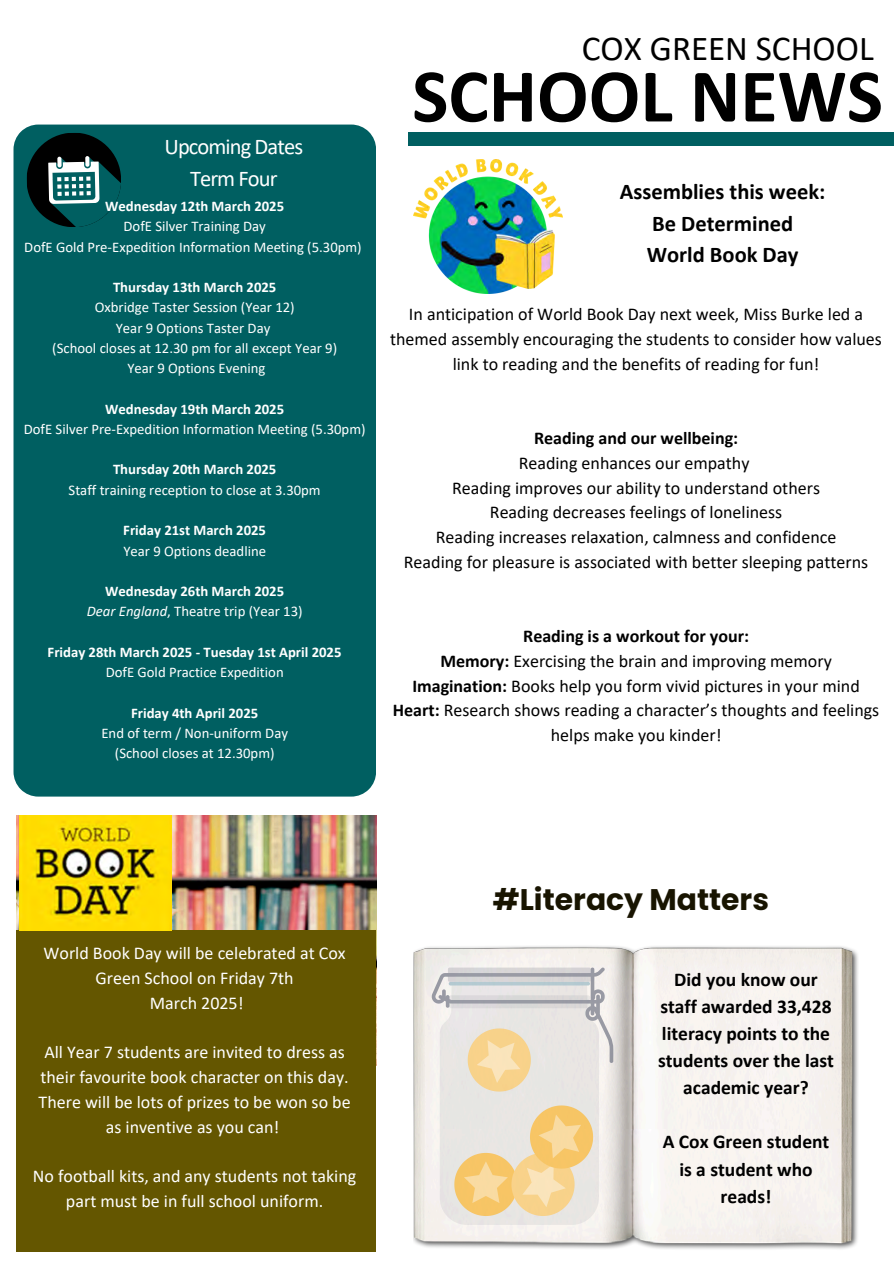
<style>
.page{position:relative;width:894px;height:1264px;background:#fff}
.page>*{position:absolute;margin:0;border:0;box-sizing:border-box;transform-origin:0 0}
.t1{font:700 76.5px "Calibri";color:#000}
.t2{font:35.1px "Calibri";color:#000}
.t3{font:700 29.85px "Poppins";color:#181400}
.t4{font:700 22.5px/31.5px "Calibri";color:#000;text-align:center}
.t5{font:22.5px/31.5px "Calibri";letter-spacing:-.04em;color:#fff;text-align:center}
.t6{font:700 19.5px/27px "Calibri";color:#000;text-align:center}
.t7{font:18px/24.8px "Calibri";color:#000;text-align:center}
.t8{font:18px/24.8px "Calibri";color:#fff;text-align:center}
.t9{font:700 18px "Calibri";color:#000}
.t10{font:14.7px "Calibri";color:#fff}
.t11{font:700 14.7px "Calibri";color:#fff}
.s1{font-style:italic}
.s2{font-weight:700}
</style>
<div class="page">
<div style="left:13px;top:124px;width:363px;height:672px;background:#005f61"></div>
<svg style="left:25px;top:132px;width:97px;height:96px;background:#1e5051"></svg>
<svg style="left:85px;top:156px;width:4px;height:11px"></svg>
<div style="left:408px;top:132px;width:485px;height:14px;background:#005f61"></div>
<img style="left:414px;top:946px;width:444px;height:303px">
<img style="left:17px;top:815px;width:359px;height:115px">
<div style="left:17px;top:930px;width:359px;height:321px;background:#645600"></div>
<img style="left:19px;top:815px;width:152px;height:115px">
<svg style="left:431px;top:967px;width:182px;height:259px;background:#e8ddc9"></svg>
<img style="left:414px;top:160px;width:148px;height:134px">
<div style="left:159px;top:134px;width:150px;height:60px;background:#005f61"></div>
<h5 class="t5" style="left:164px;top:133px;width:140px">Upcoming Dates<br>Term Four</h5>
<p class="t11" style="left:105px;top:200px;width:180px">Wednesday 12th March 2025</p>
<p class="t10" style="left:123px;top:220px;width:144px">DofE Silver Training Day</p>
<p class="t10" style="left:24px;top:240px;width:339px">DofE Gold Pre-Expedition Information Meeting (5.30pm)</p>
<p class="t11" style="left:113px;top:281px;width:165px">Thursday 13th March 2025</p>
<p class="t10" style="left:95px;top:301px;width:201px">Oxbridge Taster Session (Year 12)</p>
<p class="t10" style="left:116px;top:321px;width:156px">Year 9 Options Taster Day</p>
<p class="t10" style="left:52px;top:342px;width:286px">(School closes at 12.30 pm for all except Year 9)</p>
<p class="t10" style="left:127px;top:362px;width:139px">Year 9 Options Evening</p>
<p class="t11" style="left:105px;top:402px;width:180px">Wednesday 19th March 2025</p>
<p class="t10" style="left:24px;top:423px;width:343px">DofE Silver Pre-Expedition Information Meeting (5.30pm)</p>
<p class="t11" style="left:113px;top:463px;width:165px">Thursday 20th March 2025</p>
<h4 class="t10" style="left:69px;top:483px;width:253px">Staff training reception to close at 3.30pm</h4>
<p class="t11" style="left:123px;top:524px;width:144px">Friday 21st March 2025</p>
<p class="t10" style="left:123px;top:544px;width:144px">Year 9 Options deadline</p>
<p class="t11" style="left:105px;top:585px;width:180px">Wednesday 26th March 2025</p>
<p class="t10" style="left:87px;top:605px;width:217px"><span class="s1">Dear England</span>, Theatre trip (Year 13)</p>
<p class="t11" style="left:48px;top:645px;width:295px">Friday 28th March 2025 - Tuesday 1st April 2025</p>
<p class="t10" style="left:106px;top:666px;width:179px">DofE Gold Practice Expedition</p>
<p class="t11" style="left:131px;top:706px;width:129px">Friday 4th April 2025</p>
<p class="t10" style="left:101px;top:726px;width:188px">End of term / Non-uniform Day</p>
<p class="t10" style="left:115px;top:747px;width:161px">(School closes at 12.30pm)</p>
<h2 class="t2" style="left:581px;top:33px;width:293px">COX GREEN SCHOOL</h2>
<h1 class="t1" style="left:412px;top:64px;width:472px">SCHOOL NEWS</h1>
<p class="t4" style="left:619px;top:178px;width:207px">Assemblies this week:<br>Be Determined<br>World Book Day</p>
<p class="t7" style="left:390px;top:303px;width:493px">In anticipation of World Book Day next week, Miss Burke led a themed assembly encouraging the students to consider how values link to reading and the benefits of reading for fun!</p>
<p class="t9" style="left:534px;top:430px;width:205px">Reading and our wellbeing:</p>
<p class="t7" style="left:518px;top:452px;width:232px">Reading enhances our empathy</p>
<p class="t7" style="left:452px;top:476px;width:369px">Reading improves our ability to understand others</p>
<p class="t7" style="left:490px;top:501px;width:294px">Reading decreases feelings of loneliness</p>
<p class="t7" style="left:435px;top:526px;width:402px">Reading increases relaxation, calmness and confidence</p>
<p class="t7" style="left:404px;top:551px;width:465px">Reading for pleasure is associated with better sleeping patterns</p>
<p class="t9" style="left:523px;top:628px;width:227px">Reading is a workout for your:</p>
<p class="t7" style="left:440px;top:650px;width:393px"><span class="s2">Memory:</span> Exercising the brain and improving memory</p>
<p class="t7" style="left:412px;top:674px;width:449px"><span class="s2">Imagination:</span> Books help you form vivid pictures in your mind</p>
<p class="t7" style="left:392px;top:699px;width:488px"><span class="s2">Heart:</span> Research shows reading a character’s thoughts and feelings helps make you kinder!</p>
<p class="t8" style="left:43px;top:942px;width:304px">World Book Day will be celebrated at Cox<br>Green School on Friday 7th</p>
<p class="t8" style="left:150px;top:992px;width:95px">March 2025!</p>
<p class="t8" style="left:39px;top:1041px;width:313px">All Year 7 students are invited to dress as their favourite book character on this day.<br>There will be lots of prizes to be won so be as inventive as you can!</p>
<p class="t8" style="left:33px;top:1165px;width:325px">No football kits, and any students not taking part must be in full school uniform.</p>
<p class="t3" style="left:492px;top:878px;width:277px">#Literacy Matters</p>
<p class="t6" style="left:658px;top:968px;width:177px">Did you know our staff awarded 33,428 literacy points to the students over the last academic year?</p>
<p class="t6" style="left:662px;top:1130px;width:168px">A Cox Green student is a student who reads!</p>
</div>
